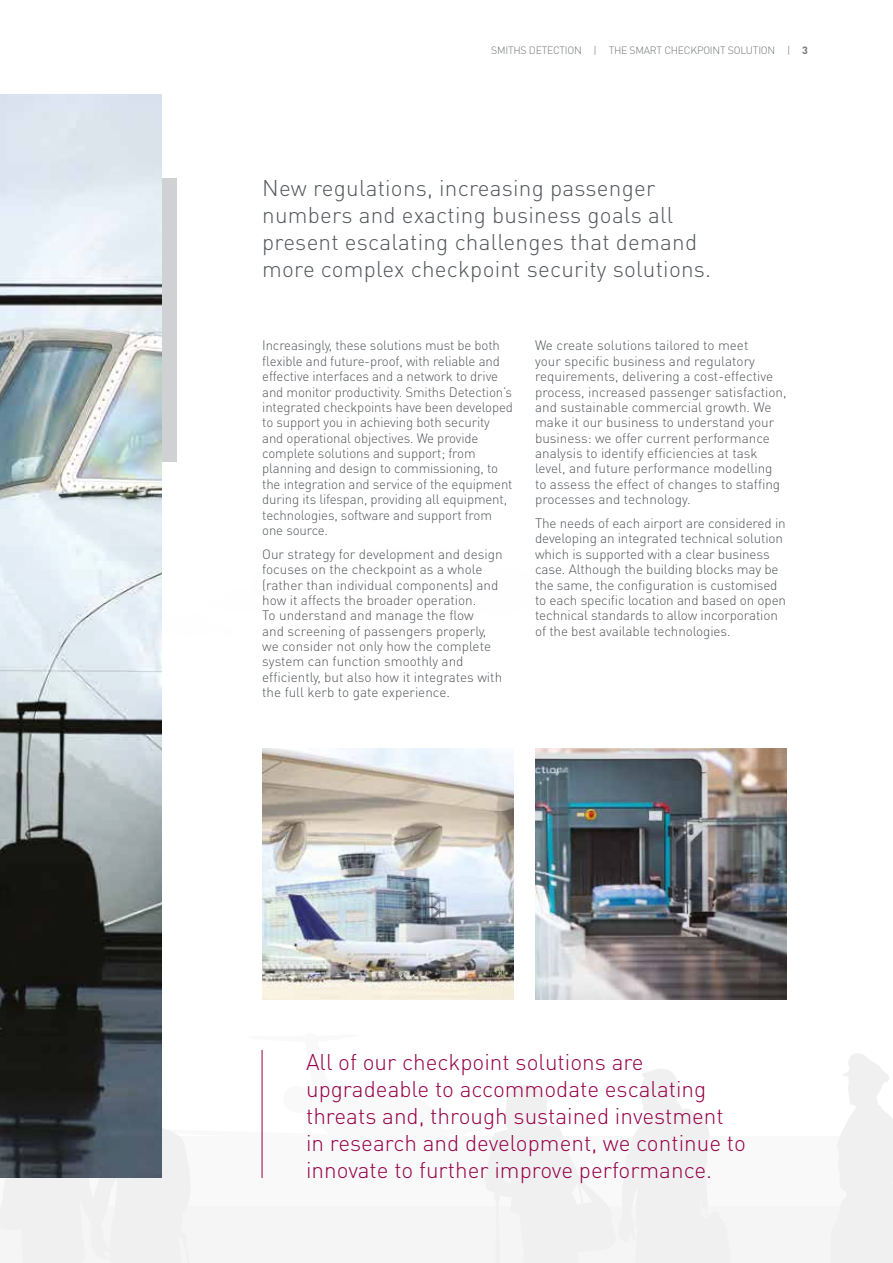
<style>
.page{position:relative;width:893px;height:1263px;background:#fff}
.page>*{position:absolute;margin:0;border:0;box-sizing:border-box;transform-origin:0 0}
.t1{font:300 22.5px/27px "DIN Pro";color:#950048}
.t2{font:300 22.5px/27px "DIN Pro";letter-spacing:.01em;color:#52555b}
.t3{font:300 13.5px/15.5px "DIN Pro";letter-spacing:-.01em;color:#52555b}
.t4{font:300 10.5px "DIN Pro";letter-spacing:-.025em;color:#717477}
.s1{font-weight:700}
</style>
<div class="page">
<img style="left:0;top:95px;width:162px;height:987px">
<svg style="left:0;top:546px;width:162px;height:99px;fill:#e4eef6"></svg>
<svg style="left:144px;top:1033px;width:119px;height:103px"></svg>
<div style="left:293px;top:1090px;width:19px;height:19px;background:#f9f9f9;border-radius:50%"></div>
<div style="left:0;top:1136px;width:893px;height:127px;background:#f9f9f9"></div>
<div style="left:0;top:1206px;width:893px;height:57px;background:#f5f5f5"></div>
<svg style="left:840px;top:1053px;width:53px;height:83px"></svg>
<svg style="left:0;top:1082px;width:192px;height:96px"></svg>
<svg style="left:493px;top:1069px;width:216px;height:67px"></svg>
<hr style="left:262px;top:1050px;width:1px;height:128px;background:#950048">
<div style="left:162px;top:179px;width:15px;height:283px;background:#cfd1d2"></div>
<img style="left:535px;top:748px;width:252px;height:251px">
<img style="left:262px;top:748px;width:251px;height:251px">
<p class="t4" style="left:491px;top:43px;width:318px">SMITHS DETECTION | THE SMART CHECKPOINT SOLUTION | <span class="s1">3</span></p>
<h1 class="t2" style="left:262px;top:173px;width:450px">New regulations, increasing passenger numbers and exacting business goals all present escalating challenges that demand more complex checkpoint security solutions.</h1>
<p class="t3" style="left:262px;top:337px;width:252px">Increasingly, these solutions must be both flexible and future-proof, with reliable and effective interfaces and a network to drive and monitor productivity. Smiths Detection’s integrated checkpoints have been developed to support you in achieving both security and operational objectives. We provide complete solutions and support; from planning and design to commissioning, to the integration and service of the equipment during its lifespan, providing all equipment, technologies, software and support from one source.</p>
<p class="t3" style="left:262px;top:546px;width:242px">Our strategy for development and design focuses on the checkpoint as a whole (rather than individual components) and how it affects the broader operation.<br>To understand and manage the flow<br>and screening of passengers properly, we consider not only how the complete system can function smoothly and efficiently, but also how it integrates with the full kerb to gate experience.</p>
<p class="t3" style="left:535px;top:337px;width:253px">We create solutions tailored to meet<br>your specific business and regulatory requirements, delivering a cost-effective process, increased passenger satisfaction, and sustainable commercial growth. We make it our business to understand your business: we offer current performance analysis to identify efficiencies at task level, and future performance modelling to assess the effect of changes to staffing processes and technology.</p>
<p class="t3" style="left:535px;top:515px;width:253px">The needs of each airport are considered in developing an integrated technical solution which is supported with a clear business case. Although the building blocks may be the same, the configuration is customised to each specific location and based on open technical standards to allow incorporation of the best available technologies.</p>
<h1 class="t1" style="left:306px;top:1047px;width:441px">All of our checkpoint solutions are upgradeable to accommodate escalating threats and, through sustained investment in research and development, we continue to innovate to further improve performance.</h1>
</div>
